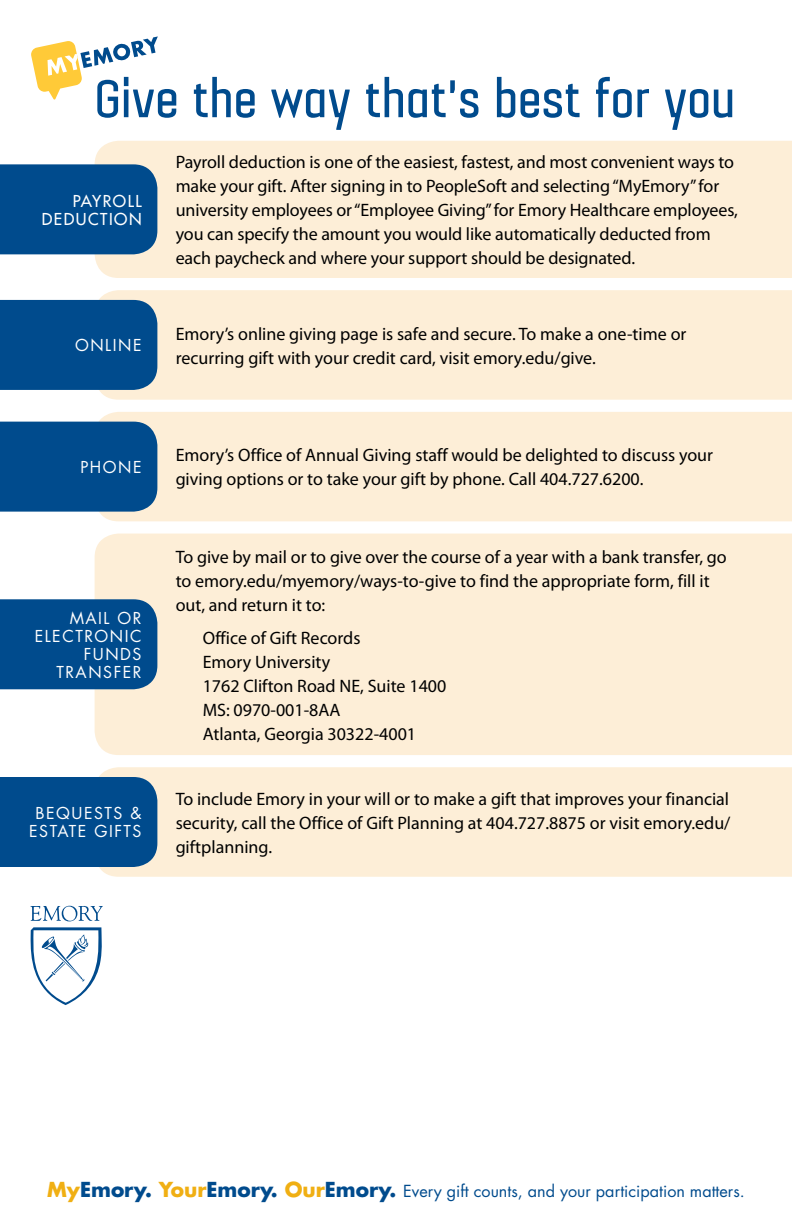
<style>
.page{position:relative;width:792px;height:1224px;background:#fff}
.page>*{position:absolute;margin:0;border:0;box-sizing:border-box;transform-origin:0 0}
.t1{font:700 57.6px "Gubia";letter-spacing:-.01em;color:#004b8d}
.t2{font:18px/24px "Myriad Pro";color:#000}
.t3{font:16.2px "Futura";color:#004b8d}
.t4{font:16px/18px "Futura";letter-spacing:.095em;color:#fff;text-align:right}
.t5{font:16px/18px "Futura";letter-spacing:.095em;color:#fff;text-align:right}
.s1{font-weight:700;font-size:20.2px;color:#f0af13}
.s2{font-weight:700;font-size:20.2px}
</style>
<div class="page">
<svg style="left:31px;top:36px;width:127px;height:64px"></svg>
<div style="left:95px;top:141px;width:697px;height:137px;background:#fdeed7"></div>
<div style="left:0;top:164px;width:157px;height:90px;background:#004b8d"></div>
<div style="left:95px;top:290px;width:697px;height:110px;background:#fdeed7"></div>
<div style="left:0;top:300px;width:157px;height:90px;background:#004b8d"></div>
<div style="left:95px;top:412px;width:697px;height:109px;background:#fdeed7"></div>
<div style="left:0;top:422px;width:157px;height:90px;background:#004b8d"></div>
<div style="left:95px;top:534px;width:697px;height:221px;background:#fdeed7"></div>
<div style="left:0;top:599px;width:157px;height:90px;background:#004b8d"></div>
<div style="left:99px;top:767px;width:693px;height:110px;background:#fdeed7"></div>
<div style="left:0;top:777px;width:157px;height:90px;background:#004b8d"></div>
<svg style="left:30px;top:906px;width:73px;height:15px"></svg>
<svg style="left:30px;top:927px;width:72px;height:78px"></svg>
<h1 class="t1" style="left:94px;top:61px;width:643px">Give the way that’s best for you</h1>
<p class="t5" style="left:42px;top:192px;width:101px">PAYROLL<br>DEDUCTION</p>
<p class="t2" style="left:176px;top:150px;width:564px">Payroll deduction is one of the easiest, fastest, and most convenient ways to make your gift. After signing in to PeopleSoft and selecting “MyEmory” for university employees or “Employee Giving” for Emory Healthcare employees, you can specify the amount you would like automatically deducted from each paycheck and where your support should be designated.</p>
<p class="t4" style="left:75px;top:336px;width:68px">ONLINE</p>
<p class="t2" style="left:176px;top:321px;width:512px">Emory’s online giving page is safe and secure. To make a one-time or recurring gift with your credit card, visit emory.edu/give.</p>
<p class="t4" style="left:80px;top:458px;width:63px">PHONE</p>
<p class="t2" style="left:176px;top:443px;width:539px">Emory’s Office of Annual Giving staff would be delighted to discuss your giving options or to take your gift by phone. Call 404.727.6200.</p>
<p class="t4" style="left:35px;top:608px;width:108px">MAIL OR<br>ELECTRONIC<br>FUNDS<br>TRANSFER</p>
<p class="t4" style="left:29px;top:804px;width:114px;text-align:center">BEQUESTS &amp;<br>ESTATE GIFTS</p>
<p class="t2" style="left:176px;top:544px;width:553px">To give by mail or to give over the course of a year with a bank transfer, go to emory.edu/myemory/ways-to-give to find the appropriate form, fill it out, and return it to:</p>
<p class="t2" style="left:203px;top:625px;width:245px">Office of Gift Records<br>Emory University<br>1762 Clifton Road NE, Suite 1400<br>MS: 0970-001-8AA<br>Atlanta, Georgia 30322-4001</p>
<p class="t2" style="left:176px;top:786px;width:556px;text-align:justify">To include Emory in your will or to make a gift that improves your financial security, call the Office of Gift Planning at 404.727.8875 or visit emory.edu/ giftplanning.</p>
<p class="t3" style="left:47px;top:1180px;width:699px"><span class="s1">My</span><span class="s2">Emory.</span> <span class="s1">Your</span><span class="s2">Emory.</span> <span class="s1">Our</span><span class="s2">Emory.</span> Every gift counts, and your participation matters.</p>
</div>
